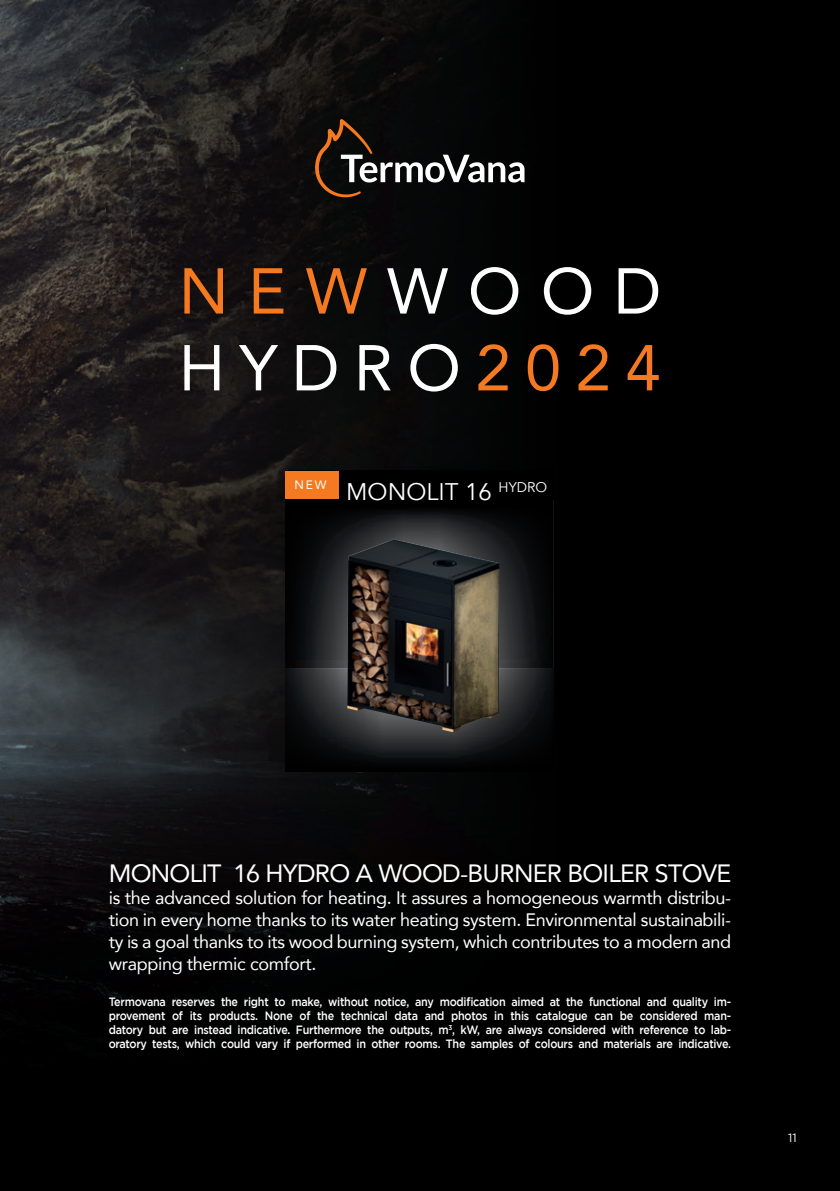
<style>
.page{position:relative;width:840px;height:1191px;background:#fff}
.page>*{position:absolute;margin:0;border:0;box-sizing:border-box;transform-origin:0 0}
.t1{font:64px/76.8px "Avenir";letter-spacing:.225em;color:#fff}
.t2{font:25px "Avenir";letter-spacing:-.03em;color:#fff}
.t3{font:24px "Avenir";color:#fff}
.t4{font:18px/22px "Avenir";letter-spacing:-.02em;color:#fff;text-align:justify}
.t5{font:14px "Avenir";color:#fff}
.t6{font:12.2px "Avenir";color:#fff}
.t7{font:500 12px/14px "Gotham";letter-spacing:-.025em;color:#fff;text-align:justify;scale:.9 1}
.t8{font:12px "Gotham";color:#fff}
.s1{color:#f47921}
</style>
<div class="page">
<div style="left:0;top:0;width:839px;height:1191px;background:#000"></div>
<img style="left:130px;top:0;width:395px;height:482px">
<img style="left:0;top:0;width:130px;height:784px">
<img style="left:553px;top:500px;width:1px;height:180px">
<img style="left:130px;top:482px;width:195px;height:302px">
<img style="left:325px;top:772px;width:85px;height:12px">
<img style="left:0;top:784px;width:427px;height:217px">
<svg style="left:315px;top:119px;width:209px;height:78px"></svg>
<img style="left:285px;top:471px;width:258px;height:197px">
<img style="left:285px;top:506px;width:260px;height:155px">
<svg style="left:285px;top:669px;width:268px;height:102px"></svg>
<img style="left:285px;top:668px;width:268px;height:1px">
<div style="left:285px;top:471px;width:54px;height:27px;background:#f47921"></div>
<img style="left:347px;top:539px;width:47px;height:171px">
<h1 class="t1" style="left:179px;top:251px;width:483px"><span class="s1">NEW</span>WOOD<br>HYDRO<span class="s1">2024</span></h1>
<p class="t6" style="left:294px;top:475px;width:34px">NEW</p>
<p class="t5" style="left:498px;top:478px;width:50px">HYDRO</p>
<h3 class="t3" style="left:346px;top:477px;width:147px">MONOLIT 16</h3>
<h2 class="t2" style="left:109px;top:852px;width:623px">MONOLIT 16 HYDRO A WOOD-BURNER BOILER STOVE</h2>
<p class="t4" style="left:109px;top:885px;width:623px">is the advanced solution for heating. It assures a homogeneous warmth distribu&shy;tion in every home thanks to its water heating system. Environmental sustainabili&shy;ty is a goal thanks to its wood burning system, which contributes to a modern and wrapping thermic comfort.</p>
<p class="t7" style="left:109px;top:994px;width:692px">Termovana reserves the right to make, without notice, any modification aimed at the functional and quality im&shy;provement of its products. None of the technical data and photos in this catalogue can be considered man&shy;datory but are instead indicative. Furthermore the outputs, m<sup>3</sup>, kW, are always considered with reference to lab&shy;oratory tests, which could vary if performed in other rooms. The samples of colours and materials are indicative.</p>
<p class="t8" style="left:787px;top:1130px;width:10px">11</p>
</div>
